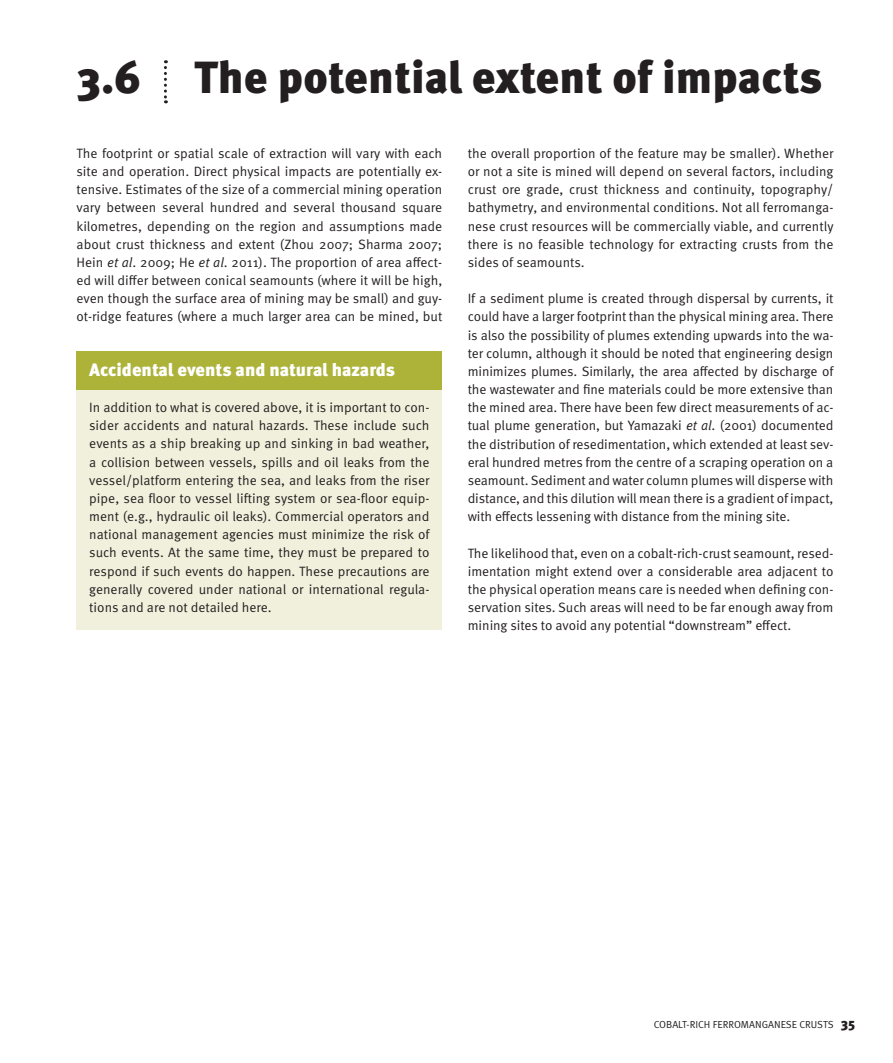
<style>
.page{position:relative;width:893px;height:1063px;background:#fff}
.page>*{position:absolute;margin:0;border:0;box-sizing:border-box;transform-origin:0 0}
.t1{font:900 45px "Meta Pro";color:#231f20}
.t2{font:900 18px "Meta Pro";letter-spacing:-.005em;color:#fff}
.t3{font:13.5px/18.1px "Meta Pro";letter-spacing:-.005em;color:#231f20;text-align:justify}
.t4{font:10.2px "Meta Pro";color:#231f20}
.s1{font-style:italic}
.s2{font-weight:900;font-size:13.5px}
</style>
<div class="page">
<svg style="left:164px;top:60px;width:3px;height:43px"></svg>
<div style="left:77px;top:357px;width:365px;height:273px;background:#f0f0dc"></div>
<div style="left:77px;top:351px;width:365px;height:39px;background:#adb239"></div>
<h1 class="t1" style="left:77px;top:49px;width:748px">3.6 The potential extent of impacts</h1>
<p class="t3" style="left:77px;top:144px;width:367px">The footprint or spatial scale of extraction will vary with each site and operation. Direct physical impacts are potentially ex&shy;tensive. Estimates of the size of a commercial mining operation vary between several hundred and several thousand square kilometres, depending on the region and assumptions made about crust thickness and extent (Zhou 2007; Sharma 2007; Hein <span class="s1">et al</span>. 2009; He <span class="s1">et al</span>. 2011). The proportion of area affect&shy;ed will differ between conical seamounts (where it will be high, even though the surface area of mining may be small) and guy&shy;ot-ridge features (where a much larger area can be mined, but</p>
<p class="t3" style="left:468px;top:145px;width:367px">the overall proportion of the feature may be smaller). Whether or not a site is mined will depend on several factors, including crust ore grade, crust thickness and continuity, topography/ bathymetry, and environmental conditions. Not all ferromanga&shy;nese crust resources will be commercially viable, and currently there is no feasible technology for extracting crusts from the sides of seamounts.</p>
<p class="t3" style="left:468px;top:290px;width:367px">If a sediment plume is created through dispersal by currents, it could have a larger footprint than the physical mining area. There is also the possibility of plumes extending upwards into the wa&shy;ter column, although it should be noted that engineering design minimizes plumes. Similarly, the area affected by discharge of the wastewater and fine materials could be more extensive than the mined area. There have been few direct measurements of ac&shy;tual plume generation, but Yamazaki <span class="s1">et al</span>. (2001) documented the distribution of resedimentation, which extended at least sev&shy;eral hundred metres from the centre of a scraping operation on a seamount. Sediment and water column plumes will disperse with distance, and this dilution will mean there is a gradient of impact, with effects lessening with distance from the mining site.</p>
<p class="t3" style="left:468px;top:544px;width:367px">The likelihood that, even on a cobalt-rich-crust seamount, resed&shy;imentation might extend over a considerable area adjacent to the physical operation means care is needed when defining con&shy;servation sites. Such areas will need to be far enough away from mining sites to avoid any potential “downstream” effect.</p>
<h2 class="t2" style="left:89px;top:358px;width:307px">Accidental events and natural hazards</h2>
<p class="t3" style="left:89px;top:399px;width:342px">In addition to what is covered above, it is important to con&shy;sider accidents and natural hazards. These include such events as a ship breaking up and sinking in bad weather, a collision between vessels, spills and oil leaks from the vessel/platform entering the sea, and leaks from the riser pipe, sea floor to vessel lifting system or sea-floor equip&shy;ment (e.g., hydraulic oil leaks). Commercial operators and national management agencies must minimize the risk of such events. At the same time, they must be prepared to respond if such events do happen. These precautions are generally covered under national or international regula&shy;tions and are not detailed here.</p>
<p class="t4" style="left:654px;top:1018px;width:203px">COBALT-RICH FERROMANGANESE CRUSTS <span class="s2">35</span></p>
</div>
